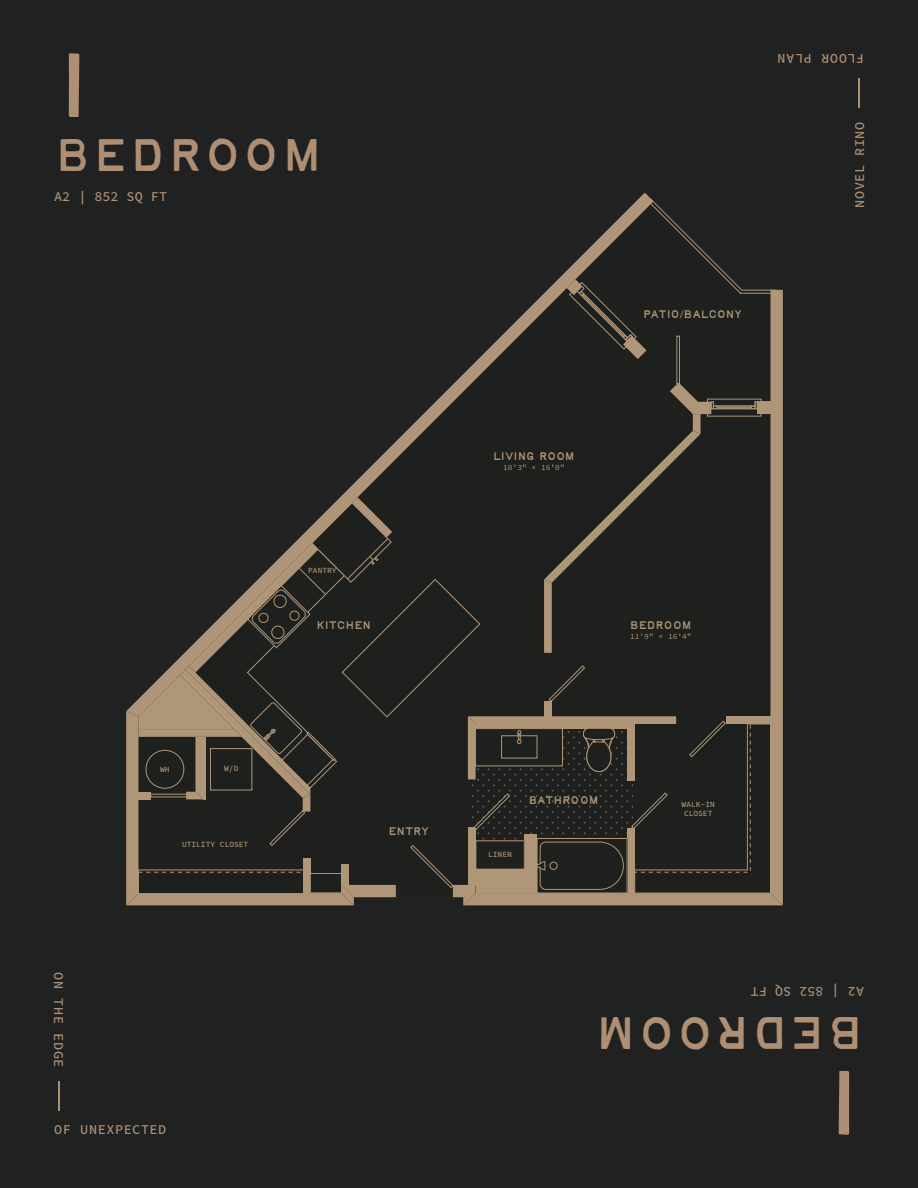
<style>
.page{position:relative;width:918px;height:1188px;background:#202222}
.page>*{position:absolute;margin:0;border:0;box-sizing:border-box;transform-origin:0 0}
.t1{font:90px "TAY Birdie";color:#af8f72}
.t2{font:45px "TAY Birdie";letter-spacing:-.015em;color:#af8f72}
.t3{font:13.5px "Source Code Variable";letter-spacing:.035em;color:#af8f72}
.t4{font:13.5px "Source Code Variable";letter-spacing:.055em;color:#af8f72}
.t5{font:10.8px "TAY Birdie";letter-spacing:-.065em;color:#af9677}
.t6{font:7.95px/9.4px "Source Code Variable";color:#af9677}
.s1{font-family:"Myriad Pro"}
</style>
<div class="page">
<svg style="left:126px;top:199px;width:657px;height:706px"></svg>
<div style="left:150px;top:794px;width:37px;height:3px;border:1px solid #af9677"></div>
<hr style="left:859px;top:78px;width:1px;height:30px;background:#af8f72">
<hr style="left:58px;top:1081px;width:2px;height:30px;background:#af8f72">
<p class="t1" style="left:54px;top:52px;width:42px">1</p>
<p class="t2" style="left:54px;top:138px;width:271px">BEDROOM</p>
<p class="t3" style="left:54px;top:187px;width:115px">A2 | 852 SQ FT</p>
<p class="t6" style="left:160px;top:765px;width:11px">WH</p>
<p class="t6" style="left:224px;top:764px;width:16px">W/D</p>
<p class="t6" style="left:182px;top:840px;width:68px">UTILITY CLOSET</p>
<p class="t3" style="left:68px;top:972px;width:97px;rotate:90deg">ON THE EDGE</p>
<p class="t3" style="left:54px;top:1120px;width:114px">OF UNEXPECTED</p>
<p class="t6" style="left:308px;top:566px;width:30px">PANTRY</p>
<p class="t5" style="left:316px;top:621px;width:57px">KITCHEN</p>
<p class="t5" style="left:388px;top:827px;width:43px">ENTRY</p>
<p class="t4" style="left:864px;top:69px;width:88px;rotate:-180deg">FLOOR PLAN</p>
<p class="t5" style="left:493px;top:452px;width:84px">LIVING ROOM</p>
<p class="t6" style="left:503px;top:462px;width:63px">10'3" × 16'0"</p>
<p class="t5" style="left:643px;top:310px;width:101px">PATIO<span class="s1">/</span>BALCONY</p>
<p class="t5" style="left:630px;top:621px;width:64px">BEDROOM</p>
<p class="t6" style="left:630px;top:631px;width:63px">11'9" × 16'4"</p>
<p class="t3" style="left:850px;top:208px;width:88px;rotate:-90deg">NOVEL RINO</p>
<p class="t5" style="left:528px;top:796px;width:72px">BATHROOM</p>
<p class="t6" style="left:488px;top:850px;width:25px">LINEN</p>
<p class="t6" style="left:682px;top:799px;width:35px">WALK-IN<br>CLOSET</p>
<p class="t3" style="left:840px;top:1001px;width:90px;rotate:-180deg">| 852 SQ FT</p>
<p class="t3" style="left:864px;top:1001px;width:18px;rotate:-180deg">A2</p>
<p class="t2" style="left:638px;top:1050px;width:45px;rotate:-180deg">M</p>
<p class="t2" style="left:864px;top:1050px;width:184px;rotate:-180deg">BED ROO</p>
<p class="t1" style="left:864px;top:1136px;width:42px;rotate:-180deg">1</p>
</div>
